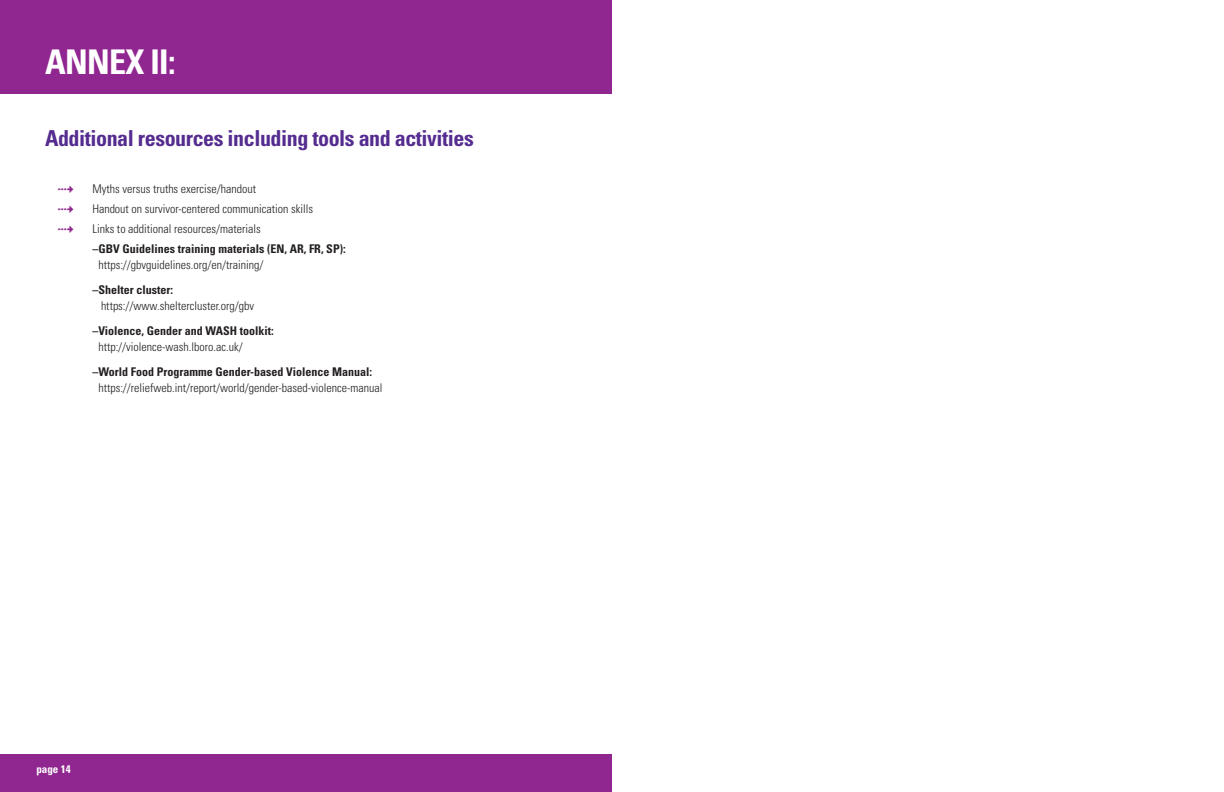
<style>
.page{position:relative;width:1224px;height:792px;background:#fff}
.page>*{position:absolute;margin:0;border:0;box-sizing:border-box;transform-origin:0 0}
.t1{font:700 condensed 34px "Univers";letter-spacing:-.02em;color:#fff}
.t2{font:700 condensed 22px "Univers";letter-spacing:-.02em;color:#552c8f}
.t3{font:300 condensed 12px/16px "Univers";color:#231f20}
.t4{font:700 condensed 12px/16px "Univers";color:#231f20}
.t5{font:700 condensed 11px "Univers";color:#fff}
.s1{color:#90268f}
.s2{font-weight:300}
.s3{font-weight:700}
</style>
<div class="page">
<div style="left:0;top:0;width:612px;height:94px;background:#90268f"></div>
<div style="left:0;top:754px;width:612px;height:38px;background:#90268f"></div>
<p class="t1" style="left:45px;top:41px;width:132px">ANNEX II:</p>
<p class="t2" style="left:45px;top:125px;width:430px">Additional resources including tools and activities</p>
<p class="t3" style="left:56px;top:180px;width:201px"><span class="s1">✔</span> Myths versus truths exercise/handout</p>
<p class="t3" style="left:56px;top:200px;width:258px"><span class="s1">✔</span> Handout on survivor-centered communication skills</p>
<p class="t3" style="left:56px;top:220px;width:206px"><span class="s1">✔</span> Links to additional resources/materials</p>
<p class="t4" style="left:98px;top:240px;width:249px;text-indent:-6px">–GBV Guidelines training materials (EN, AR, FR, SP): <span class="s2">https://gbvguidelines.org/en/training/</span></p>
<p class="t3" style="left:101px;top:281px;width:155px;text-indent:-9px"><span class="s3">–Shelter cluster: </span>https://www.sheltercluster.org/gbv</p>
<p class="t3" style="left:98px;top:322px;width:177px;text-indent:-6px"><span class="s3">–Violence, Gender and WASH toolkit: </span>http://violence-wash.lboro.ac.uk/</p>
<p class="t3" style="left:98px;top:363px;width:286px;text-indent:-6px"><span class="s3">–World Food Programme Gender-based Violence Manual: </span>https://reliefweb.int/report/world/gender-based-violence-manual</p>
<p class="t5" style="left:36px;top:762px;width:36px">page 14</p>
</div>
